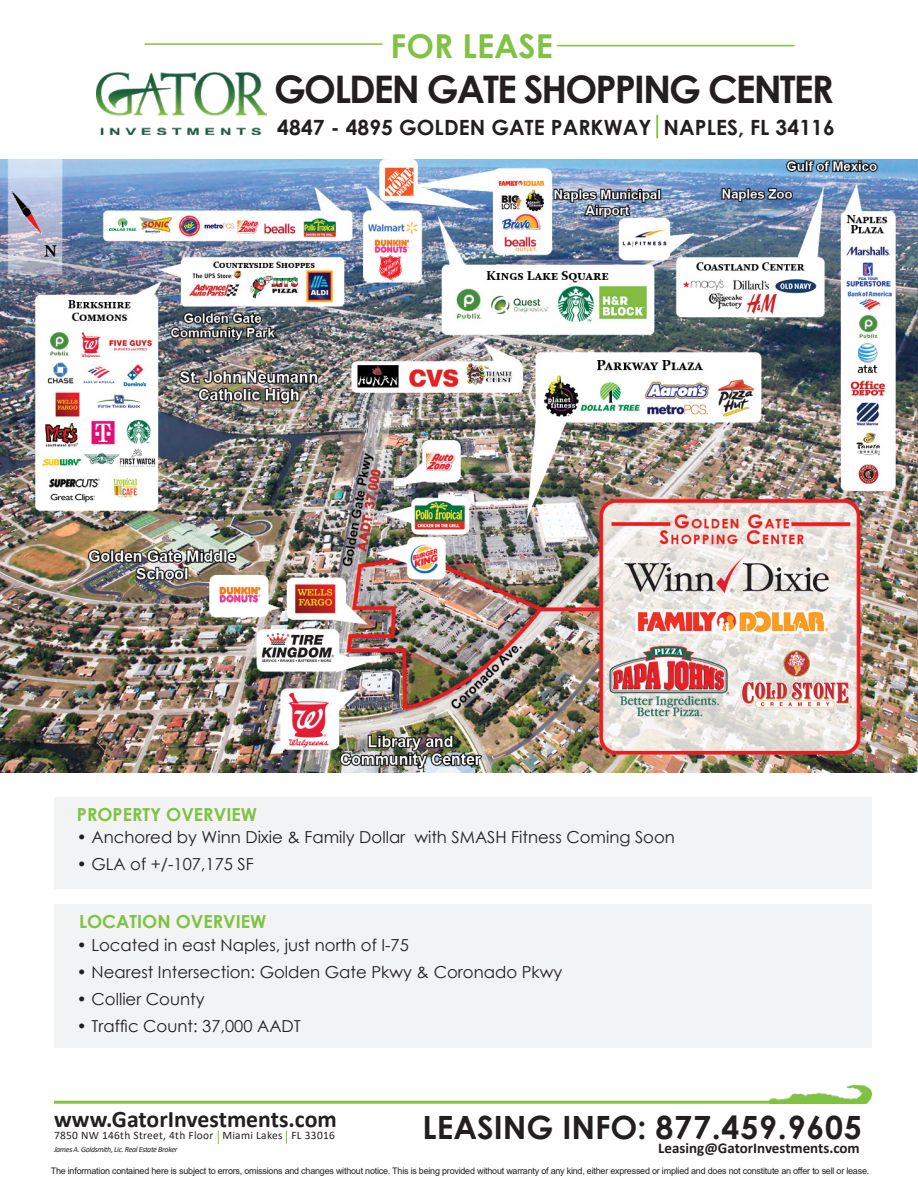
<style>
.page{position:relative;width:918px;height:1188px;background:#fff}
.page>*{position:absolute;margin:0;border:0;box-sizing:border-box;transform-origin:0 0}
.t1{font:700 37.95px "Century Gothic";letter-spacing:-.05em;color:#231f20}
.t2{font:700 33px "Century Gothic";color:#80c242}
.t3{font:700 32.1px "Century Gothic";color:#231f20}
.t4{font:700 23.7px "Calibri";color:#231f20}
.t5{font:700 21px "Century Gothic";letter-spacing:.005em;color:#231f20}
.t6{font:700 18px "Century Gothic";color:#80c242}
.t7{font:16.5px "Century Gothic";color:#231f20}
.t8{font:700 15px "Calibri";color:#231f20}
.t9{font:11.4px "Calibri";letter-spacing:.025em;color:#231f20}
.t10{font:9px "Arial";letter-spacing:-.025em;color:#231f20}
.t11{font:italic 7.95px "Calibri";letter-spacing:-.04em;color:#231f20}
</style>
<div class="page">
<div style="left:54px;top:797px;width:818px;height:92px;background:#f2f3f4"></div>
<div style="left:54px;top:904px;width:818px;height:144px;background:#f2f3f4"></div>
<img style="left:96px;top:73px;width:170px;height:61px">
<hr style="left:656px;top:115px;width:2px;height:23px;background:#80c242">
<hr style="left:145px;top:43px;width:237px;height:2px;background:#80c242">
<hr style="left:557px;top:45px;width:238px;height:1px;background:#80c242">
<hr style="left:54px;top:1101px;width:810px;height:3px;background:#80c242">
<svg style="left:218px;top:1131px;width:1px;height:13px"></svg>
<svg style="left:286px;top:1131px;width:1px;height:13px"></svg>
<img style="left:770px;top:1085px;width:102px;height:18px">
<img style="left:1px;top:159px;width:917px;height:614px">
<p class="t2" style="left:391px;top:21px;width:164px">FOR LEASE</p>
<p class="t1" style="left:274px;top:60px;width:561px">GOLDEN GATE SHOPPING CENTER</p>
<p class="t5" style="left:277px;top:112px;width:559px">4847 - 4895 GOLDEN GATE PARKWAY NAPLES, FL 34116</p>
<p class="t6" style="left:77px;top:801px;width:182px">PROPERTY OVERVIEW</p>
<p class="t7" style="left:77px;top:825px;width:600px">• Anchored by Winn Dixie &amp; Family Dollar with SMASH Fitness Coming Soon</p>
<p class="t7" style="left:77px;top:852px;width:178px">• GLA of +/-107,175 SF</p>
<p class="t6" style="left:79px;top:908px;width:189px">LOCATION OVERVIEW</p>
<p class="t7" style="left:77px;top:933px;width:333px">• Located in east Naples, just north of I-75</p>
<p class="t7" style="left:77px;top:960px;width:487px">• Nearest Intersection: Golden Gate Pkwy &amp; Coronado Pkwy</p>
<p class="t7" style="left:77px;top:987px;width:129px">• Collier County</p>
<p class="t7" style="left:77px;top:1014px;width:225px">• Traffic Count: 37,000 AADT</p>
<p class="t4" style="left:54px;top:1102px;width:284px">www.GatorInvestments.com</p>
<p class="t9" style="left:54px;top:1128px;width:282px">7850 NW 146th Street, 4th Floor Miami Lakes FL 33016</p>
<p class="t11" style="left:54px;top:1144px;width:125px">James A. Goldsmith, Lic. Real Estate Broker</p>
<p class="t8" style="left:658px;top:1138px;width:203px">Leasing@GatorInvestments.com</p>
<p class="t3" style="left:423px;top:1103px;width:441px">LEASING INFO: 877.459.9605</p>
<p class="t10" style="left:51px;top:1165px;width:820px">The information contained here is subject to errors, omissions and changes without notice. This is being provided without warranty of any kind, either expressed or implied and does not constitute an offer to sell or lease.</p>
</div>
